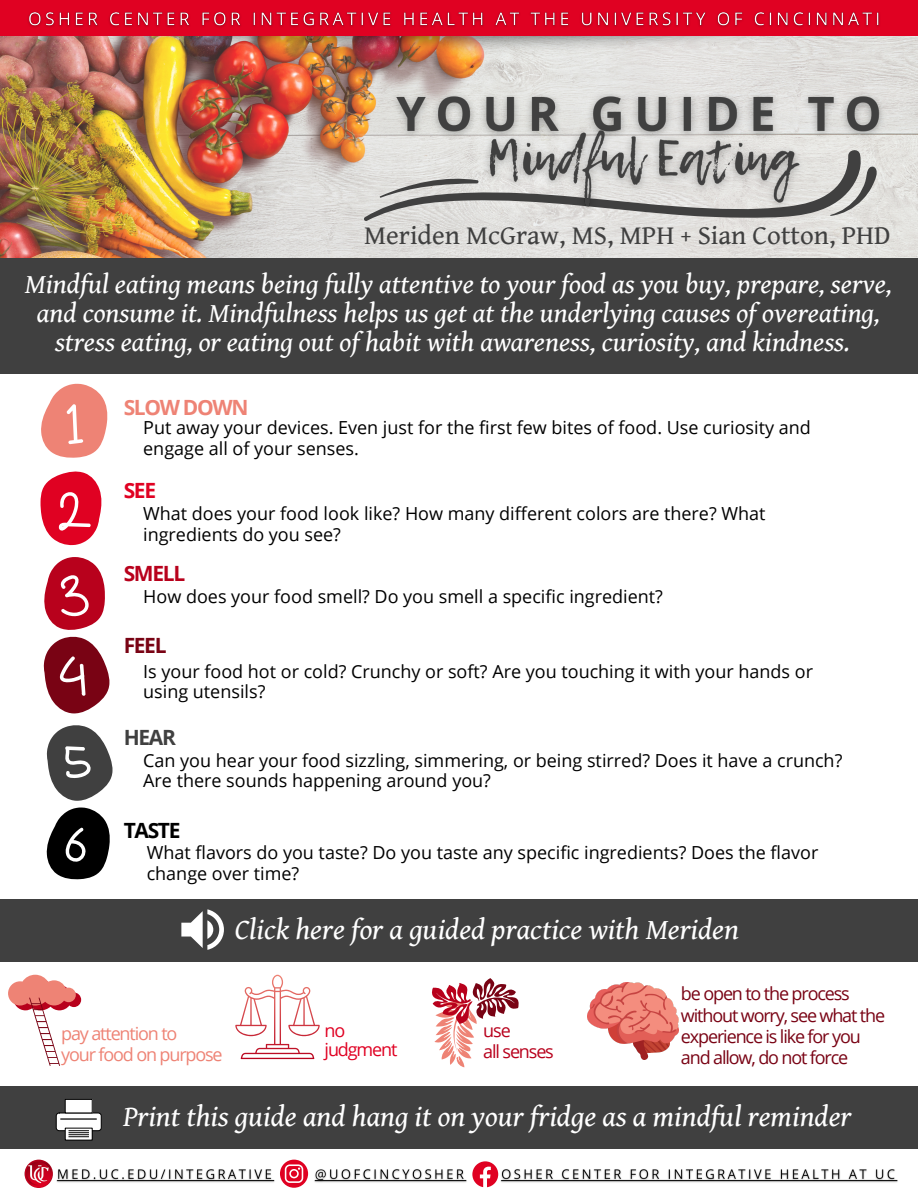
<style>
.page{position:relative;width:918px;height:1188px;background:#fff}
.page>*{position:absolute;margin:0;border:0;box-sizing:border-box;transform-origin:0 0}
.t1{font:italic 29.4px "Gentium Book Basic";color:#fff}
.t2{font:italic 27.6px/29.2px "Gentium Book Basic";color:#fff;text-align:center}
.t3{font:27px "Gentium Book Basic";color:#404040}
.t4{font:700 21px "Open Sans";letter-spacing:-.06em;color:#ee8375}
.t5{font:700 21px "Open Sans";letter-spacing:-.06em;color:#b8011c}
.t6{font:700 21px "Open Sans";letter-spacing:-.065em;color:#000}
.t7{font:700 21px "Open Sans";color:#790314}
.t8{font:700 21px "Open Sans";color:#404040}
.t9{font:700 21px "Open Sans";color:#e00122}
.t10{font:18px/20.2px "Open Sans";color:#000}
.t11{font:18px/21.3px "Open Sans";letter-spacing:-.065em;color:#790314}
.t12{font:18px/21.3px "Open Sans";letter-spacing:-.065em;color:#ee8375}
.t13{font:18px/21.3px "Open Sans";letter-spacing:-.065em;color:#b8011c}
.t14{font:18px/19.2px "Open Sans";letter-spacing:-.06em;color:#e00122}
</style>
<div class="page">
<img style="left:0;top:36px;width:918px;height:222px">
<img style="left:0;top:36px;width:908px;height:21px">
<div style="left:0;top:0;width:918px;height:36px;background:#e00122"></div>
<svg style="left:363px;top:148px;width:516px;height:74px;background:#c0bfbd"></svg>
<div style="left:0;top:258px;width:918px;height:116px;background:#404040"></div>
<svg style="left:235px;top:975px;width:85px;height:84px"></svg>
<svg style="left:8px;top:975px;width:73px;height:91px"></svg>
<img style="left:587px;top:983px;width:91px;height:76px">
<svg style="left:432px;top:978px;width:87px;height:90px"></svg>
<img style="left:43px;top:1161px;width:855px;height:27px">
<img style="left:25px;top:1160px;width:28px;height:28px;border-radius:50%">
<svg style="left:280px;top:1160px;width:28px;height:28px"></svg>
<svg style="left:472px;top:1161px;width:26px;height:26px"></svg>
<div style="left:0;top:899px;width:918px;height:63px;background:#404040"></div>
<svg style="left:41px;top:384px;width:67px;height:74px"></svg>
<svg style="left:40px;top:471px;width:62px;height:74px"></svg>
<svg style="left:43px;top:557px;width:67px;height:157px"></svg>
<svg style="left:47px;top:725px;width:66px;height:76px"></svg>
<svg style="left:46px;top:807px;width:64px;height:73px"></svg>
<svg style="left:181px;top:909px;width:43px;height:41px"></svg>
<div style="left:0;top:1086px;width:918px;height:63px;background:#404040"></div>
<svg style="left:67px;top:1137px;width:24px;height:2px"></svg>
<div style="left:65px;top:1128px;width:28px;height:13px;border:1px solid #000"></div>
<div style="left:65px;top:1099px;width:27px;height:14px;background:#fff"></div>
<div style="left:65px;top:1099px;width:28px;height:14px;border:1px solid #000"></div>
<svg style="left:56px;top:1112px;width:46px;height:25px"></svg>
<img style="left:28px;top:12px;width:852px;height:15px">
<img style="left:384px;top:71px;width:520px;height:89px">
<img style="left:474px;top:109px;width:340px;height:114px">
<h3 class="t3" style="left:364px;top:220px;width:528px">Meriden McGraw, MS, MPH + Sian Cotton, PHD</h3>
<p class="t2" style="left:25px;top:270px;width:868px">Mindful eating means being fully attentive to your food as you buy, prepare, serve, and consume it. Mindfulness helps us get at the underlying causes of overeating, stress eating, or eating out of habit with awareness, curiosity, and kindness.</p>
<p class="t4" style="left:124px;top:392px;width:126px">SLOW DOWN</p>
<p class="t10" style="left:143px;top:417px;width:669px">Put away your devices. Even just for the first few bites of food. Use curiosity and engage all of your senses.</p>
<p class="t9" style="left:124px;top:476px;width:34px">SEE</p>
<p class="t10" style="left:143px;top:503px;width:624px">What does your food look like? How many different colors are there? What ingredients do you see?</p>
<p class="t5" style="left:124px;top:559px;width:63px">SMELL</p>
<p class="t10" style="left:143px;top:586px;width:521px">How does your food smell? Do you smell a specific ingredient?</p>
<p class="t7" style="left:124px;top:631px;width:44px">FEEL</p>
<p class="t10" style="left:143px;top:661px;width:671px">Is your food hot or cold? Crunchy or soft? Are you touching it with your hands or using utensils?</p>
<p class="t8" style="left:124px;top:722px;width:54px">HEAR</p>
<p class="t10" style="left:143px;top:750px;width:701px">Can you hear your food sizzling, simmering, or being stirred? Does it have a crunch?<br>Are there sounds happening around you?</p>
<p class="t6" style="left:124px;top:816px;width:58px">TASTE</p>
<p class="t10" style="left:147px;top:842px;width:673px">What flavors do you taste? Do you taste any specific ingredients? Does the flavor change over time?</p>
<h1 class="t1" style="left:235px;top:913px;width:506px">Click here for a guided practice with Meriden</h1>
<p class="t12" style="left:61px;top:1022px;width:163px">pay attention to<br>your food on purpose</p>
<p class="t14" style="left:325px;top:1020px;width:74px">no judgment</p>
<p class="t13" style="left:483px;top:1019px;width:72px">use<br>all senses</p>
<p class="t11" style="left:681px;top:983px;width:206px">be open to the process without worry, see what the experience is like for you and allow, do not force</p>
<h1 class="t1" style="left:123px;top:1100px;width:730px">Print this guide and hang it on your fridge as a mindful reminder</h1>
</div>
